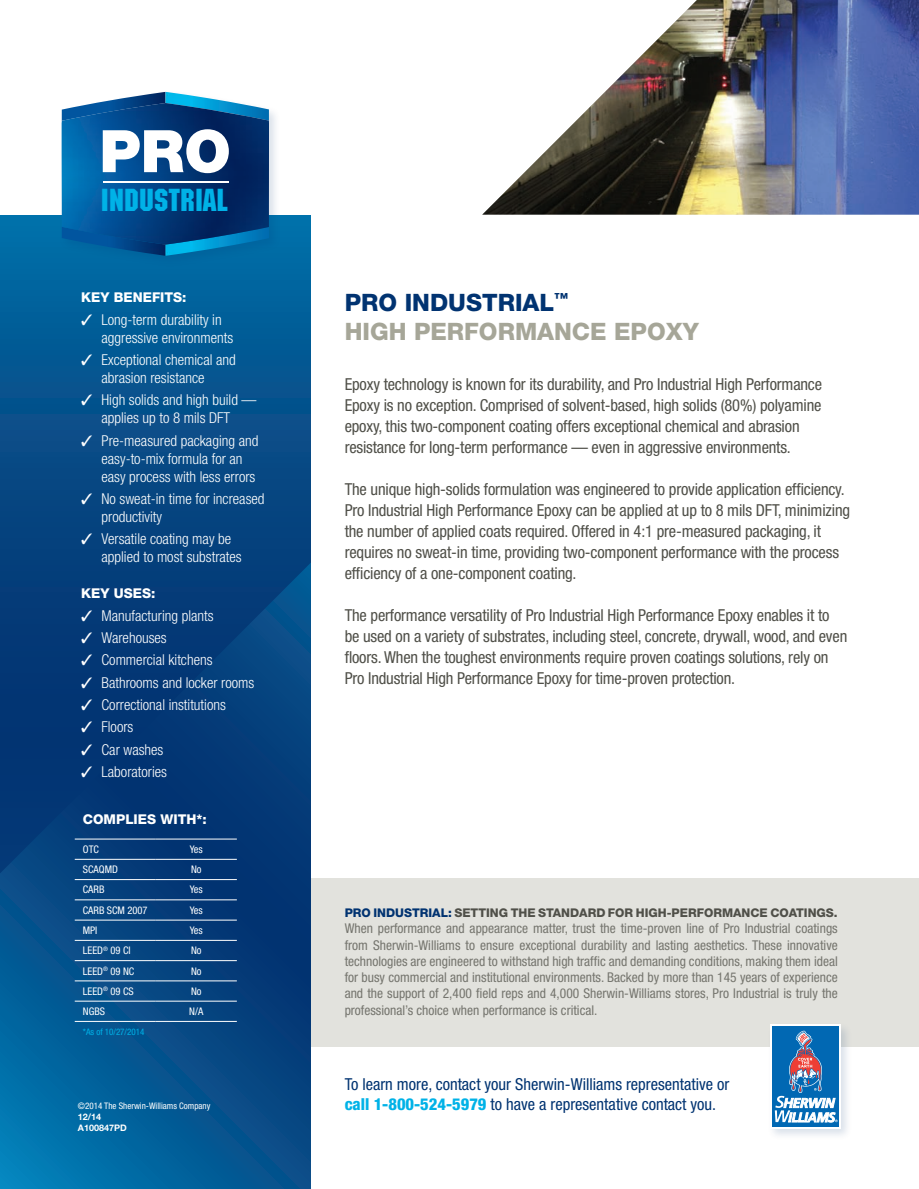
<style>
.page{position:relative;width:919px;height:1189px;background:#fff}
.page>*{position:absolute;margin:0;border:0;box-sizing:border-box;transform-origin:0 0}
.headline{font:31.05px "Machine Std";letter-spacing:.005em;color:#00b2e7}
.t1{font:800 24px "Helvetica Neue LT Std";color:#a6a698}
.t2{font:800 24px "Helvetica Neue LT Std";color:#013371}
.Intro_Back{font:condensed 16.5px/21px "Helvetica Neue LT Std";letter-spacing:-.01em;color:#505049}
.Body{font:condensed 16.5px "Helvetica Neue LT Std";color:#013371}
.t3{font:300 condensed 15px/18px "Helvetica Neue LT Std";color:#fff}
.Body-2{font:condensed 13.5px/16.2px "Helvetica Neue LT Std";color:#75756e;text-align:justify}
.Bullet_Subs{font:800 13.5px "Helvetica Neue LT Std";color:#fff}
.Body-3{font:800 12px "Helvetica Neue LT Std";color:#505049}
.Body-4{font:condensed 10.5px "Helvetica Neue LT Std";color:#fff}
.Body-5{font:condensed 9px "Helvetica Neue LT Std";color:#fff}
.Body-6{font:condensed 9px "Helvetica Neue LT Std";color:#00b2e7}
.Body-7{font:700 9px "Helvetica Neue LT Std";color:#fff}
.s1{color:#013371}
.s2{font-weight:800;color:#00b2e7}
</style>
<div class="page">
<div style="left:304px;top:878px;width:614px;height:168px;background:#e2e2dd"></div>
<svg style="left:0;top:215px;width:311px;height:347px;background:#04528d"></svg>
<svg style="left:0;top:562px;width:311px;height:626px;background:#054682"></svg>
<img style="left:482px;top:0;width:436px;height:215px">
<hr style="left:75px;top:838px;width:81px;height:1px;background:#fff">
<hr style="left:156px;top:838px;width:81px;height:1px;background:#fff">
<hr style="left:75px;top:858px;width:81px;height:1px;background:#fff">
<hr style="left:156px;top:858px;width:81px;height:1px;background:#fff">
<hr style="left:75px;top:879px;width:81px;height:1px;background:#fff">
<hr style="left:156px;top:879px;width:81px;height:1px;background:#fff">
<hr style="left:75px;top:899px;width:81px;height:1px;background:#fff">
<hr style="left:156px;top:899px;width:81px;height:1px;background:#fff">
<hr style="left:75px;top:919px;width:81px;height:1px;background:#fff">
<hr style="left:156px;top:919px;width:81px;height:1px;background:#fff">
<hr style="left:75px;top:939px;width:81px;height:1px;background:#fff">
<hr style="left:156px;top:939px;width:81px;height:1px;background:#fff">
<hr style="left:75px;top:960px;width:81px;height:1px;background:#fff">
<hr style="left:156px;top:960px;width:81px;height:1px;background:#fff">
<hr style="left:75px;top:980px;width:81px;height:1px;background:#fff">
<hr style="left:156px;top:980px;width:81px;height:1px;background:#fff">
<hr style="left:75px;top:1000px;width:81px;height:1px;background:#fff">
<hr style="left:156px;top:1000px;width:81px;height:1px;background:#fff">
<hr style="left:75px;top:1020px;width:81px;height:1px;background:#fff">
<hr style="left:156px;top:1020px;width:81px;height:1px;background:#fff">
<div style="left:767px;top:1022px;width:85px;height:118px;background:#013371;opacity:.15"></div>
<div style="left:770px;top:1024px;width:70px;height:104px;background:linear-gradient(to bottom,#0168b3,#0168b3)"></div>
<div style="left:771px;top:1026px;width:67px;height:101px;background:#0168b3"></div>
<svg style="left:774px;top:1030px;width:63px;height:93px"></svg>
<div style="left:58px;top:89px;width:223px;height:178px;background:#013371;opacity:.15"></div>
<img style="left:62px;top:244px;width:207px;height:12px">
<img style="left:62px;top:92px;width:207px;height:152px">
<img style="left:62px;top:103px;width:207px;height:122px">
<svg style="left:103px;top:129px;width:126px;height:44px"></svg>
<hr style="left:103px;top:182px;width:125px;height:1px;background:#fff">
<p class="headline" style="left:101px;top:182px;width:128px">INDUSTRIAL</p>
<p class="Bullet_Subs" style="left:81px;top:289px;width:107px">KEY BENEFITS:</p>
<p class="t3" style="left:101px;top:310px;width:133px;text-indent:-20px">✓ Long-term durability in aggressive environments</p>
<p class="t3" style="left:101px;top:350px;width:136px;text-indent:-20px">✓ Exceptional chemical and abrasion resistance</p>
<p class="t3" style="left:81px;top:391px;width:177px;text-align:center">✓ High solids and high build — applies up to 8 mils DFT</p>
<p class="t3" style="left:101px;top:431px;width:158px;text-indent:-20px">✓ Pre-measured packaging and easy-to-mix formula for an easy process with less errors</p>
<p class="t3" style="left:101px;top:489px;width:164px;text-indent:-20px">✓ No sweat-in time for increased productivity</p>
<p class="t3" style="left:101px;top:530px;width:142px;text-indent:-20px">✓ Versatile coating may be applied to most substrates</p>
<p class="Bullet_Subs" style="left:81px;top:585px;width:76px">KEY USES:</p>
<p class="t3" style="left:81px;top:606px;width:134px">✓ Manufacturing plants</p>
<p class="t3" style="left:81px;top:628px;width:87px">✓ Warehouses</p>
<p class="t3" style="left:81px;top:651px;width:133px">✓ Commercial kitchens</p>
<p class="t3" style="left:81px;top:673px;width:174px">✓ Bathrooms and locker rooms</p>
<p class="t3" style="left:81px;top:695px;width:146px">✓ Correctional institutions</p>
<p class="t3" style="left:81px;top:717px;width:54px">✓ Floors</p>
<p class="t3" style="left:81px;top:740px;width:84px">✓ Car washes</p>
<p class="t3" style="left:81px;top:762px;width:87px">✓ Laboratories</p>
<p class="Bullet_Subs" style="left:83px;top:811px;width:125px">COMPLIES WITH*:</p>
<p class="Body-4" style="left:83px;top:843px;width:18px">OTC</p>
<p class="Body-4" style="left:190px;top:843px;width:14px">Yes</p>
<p class="Body-4" style="left:83px;top:863px;width:37px">SCAQMD</p>
<p class="Body-4" style="left:191px;top:863px;width:12px">No</p>
<p class="Body-4" style="left:83px;top:883px;width:23px">CARB</p>
<p class="Body-4" style="left:190px;top:883px;width:14px">Yes</p>
<p class="Body-4" style="left:83px;top:903px;width:66px">CARB SCM 2007</p>
<p class="Body-4" style="left:190px;top:903px;width:14px">Yes</p>
<p class="Body-4" style="left:83px;top:924px;width:16px">MPI</p>
<p class="Body-4" style="left:190px;top:924px;width:14px">Yes</p>
<p class="Body-4" style="left:83px;top:944px;width:49px">LEED<sup>®</sup> 09 CI</p>
<p class="Body-4" style="left:191px;top:944px;width:12px">No</p>
<p class="Body-4" style="left:83px;top:964px;width:53px">LEED<sup>®</sup> 09 NC</p>
<p class="Body-4" style="left:191px;top:964px;width:12px">No</p>
<p class="Body-4" style="left:83px;top:984px;width:52px">LEED<sup>®</sup> 09 CS</p>
<p class="Body-4" style="left:191px;top:984px;width:12px">No</p>
<p class="Body-4" style="left:83px;top:1005px;width:24px">NGBS</p>
<p class="Body-4" style="left:189px;top:1005px;width:16px">N/A</p>
<p class="Body-6" style="left:83px;top:1026px;width:63px">*As of 10/27/2014</p>
<p class="t2" style="left:344px;top:288px;width:225px">PRO INDUSTRIAL<sup>™</sup></p>
<p class="t1" style="left:344px;top:317px;width:355px">HIGH PERFORMANCE EPOXY</p>
<p class="Intro_Back" style="left:344px;top:374px;width:479px">Epoxy technology is known for its durability, and Pro Industrial High Performance Epoxy is no exception. Comprised of solvent-based, high solids (80%) polyamine epoxy, this two-component coating offers exceptional chemical and abrasion resistance for long-term performance — even in aggressive environments.</p>
<p class="Intro_Back" style="left:344px;top:479px;width:507px">The unique high-solids formulation was engineered to provide application efficiency.<br>Pro Industrial High Performance Epoxy can be applied at up to 8 mils DFT, minimizing the number of applied coats required. Offered in 4:1 pre-measured packaging, it requires no sweat-in time, providing two-component performance with the process efficiency of a one-component coating.</p>
<p class="Intro_Back" style="left:344px;top:605px;width:504px">The performance versatility of Pro Industrial High Performance Epoxy enables it to be used on a variety of substrates, including steel, concrete, drywall, wood, and even floors. When the toughest environments require proven coatings solutions, rely on Pro Industrial High Performance Epoxy for time-proven protection.</p>
<p class="Body-3" style="left:344px;top:905px;width:494px"><span class="s1">PRO INDUSTRIAL:</span> SETTING THE STANDARD FOR HIGH-PERFORMANCE COATINGS.</p>
<p class="Body-2" style="left:344px;top:920px;width:494px">When performance and appearance matter, trust the time-proven line of Pro Industrial coatings from Sherwin-Williams to ensure exceptional durability and lasting aesthetics. These innovative technologies are engineered to withstand high traffic and demanding conditions, making them ideal for busy commercial and institutional environments. Backed by more than 145 years of experience and the support of 2,400 field reps and 4,000 Sherwin-Williams stores, Pro Industrial is truly the professional’s choice when performance is critical.</p>
<p class="Body" style="left:344px;top:1074px;width:386px">To learn more, contact your Sherwin-Williams representative or</p>
<p class="Body-5" style="left:78px;top:1100px;width:134px">©2014 The Sherwin-Williams Company</p>
<p class="Body" style="left:344px;top:1094px;width:373px"><span class="s2">call 1-800-524-5979</span> to have a representative contact you.</p>
<p class="Body-7" style="left:78px;top:1110px;width:25px">12/14</p>
<p class="Body-7" style="left:78px;top:1121px;width:50px">A100847PD</p>
</div>
